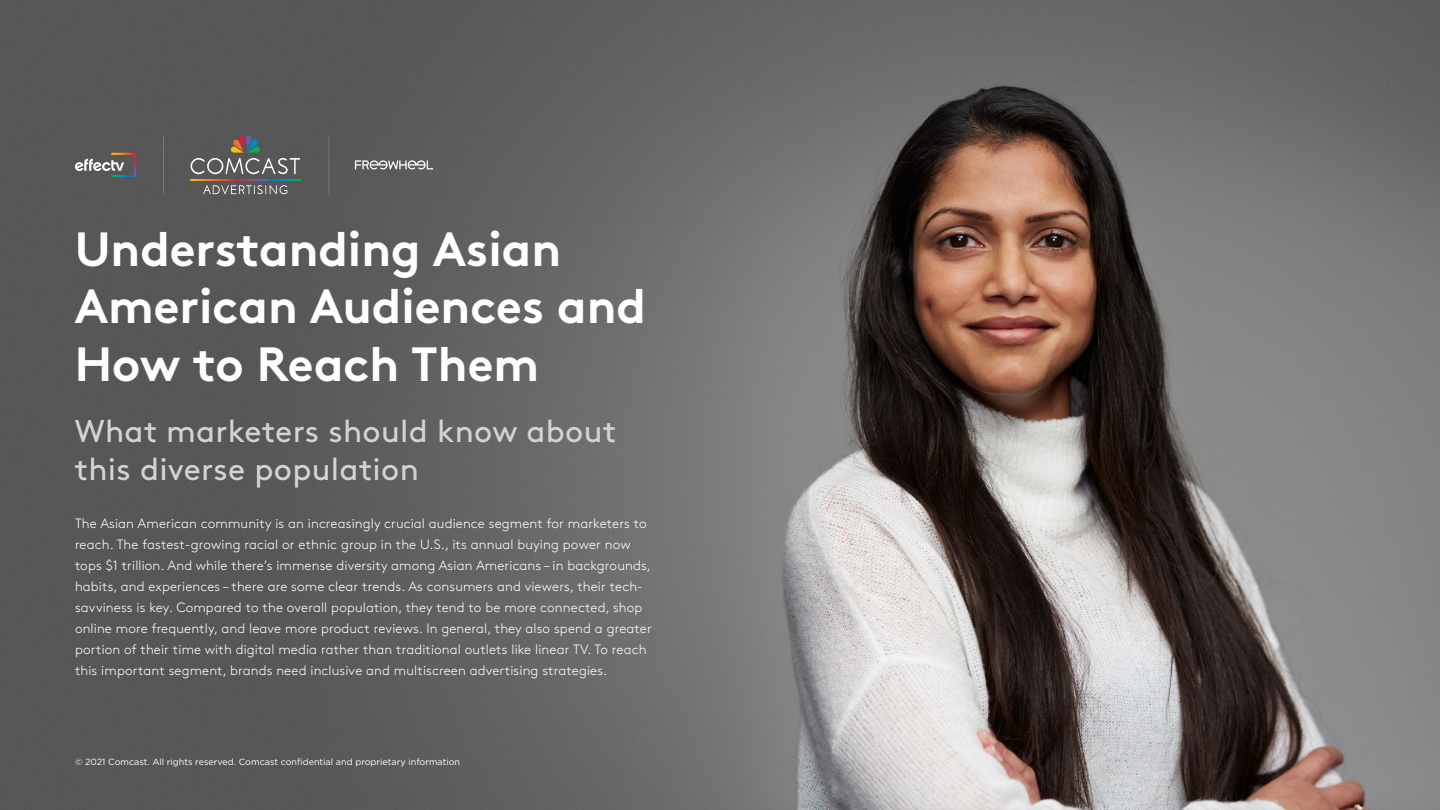
<style>
.page{position:relative;width:1440px;height:810px;background:#fff}
.page>*{position:absolute;margin:0;border:0;box-sizing:border-box;transform-origin:0 0}
.t1{font:700 48px/57.6px "Brown";color:#fff}
.t2{font:31.5px/37.8px "Brown";letter-spacing:.01em;color:#d1d3d4}
.t3{font:300 13.5px/21px "Brown";letter-spacing:.01em;color:#fff}
.t4{font:9px "Gotham";color:#fff}
</style>
<div class="page">
<img style="left:0;top:0;width:1440px;height:810px">
<svg style="left:203px;top:185px;width:84px;height:9px"></svg>
<svg style="left:191px;top:135px;width:109px;height:39px;background:#6a6967"></svg>
<hr style="left:190px;top:180px;width:110px;height:1px;background:#fff">
<img style="left:111px;top:153px;width:25px;height:24px">
<svg style="left:75px;top:159px;width:49px;height:12px"></svg>
<svg style="left:355px;top:160px;width:78px;height:9px"></svg>
<hr style="left:163px;top:136px;width:1px;height:59px;background:#fff">
<hr style="left:329px;top:136px;width:1px;height:59px;background:#fff">
<h1 class="t1" style="left:75px;top:223px;width:573px">Understanding Asian<br>American Audiences and<br>How to Reach Them</h1>
<h2 class="t2" style="left:75px;top:416px;width:543px">What marketers should know about this diverse population</h2>
<p class="t3" style="left:75px;top:513px;width:578px">The Asian American community is an increasingly crucial audience segment for marketers to reach. The fastest-growing racial or ethnic group in the U.S., its annual buying power now tops $1 trillion. And while there’s immense diversity among Asian Americans – in backgrounds, habits, and experiences – there are some clear trends. As consumers and viewers, their tech&shy;savviness is key. Compared to the overall population, they tend to be more connected, shop online more frequently, and leave more product reviews. In general, they also spend a greater portion of their time with digital media rather than traditional outlets like linear TV. To reach this important segment, brands need inclusive and multiscreen advertising strategies.</p>
<p class="t4" style="left:75px;top:757px;width:387px">© 2021 Comcast. All rights reserved. Comcast confidential and proprietary information</p>
</div>
